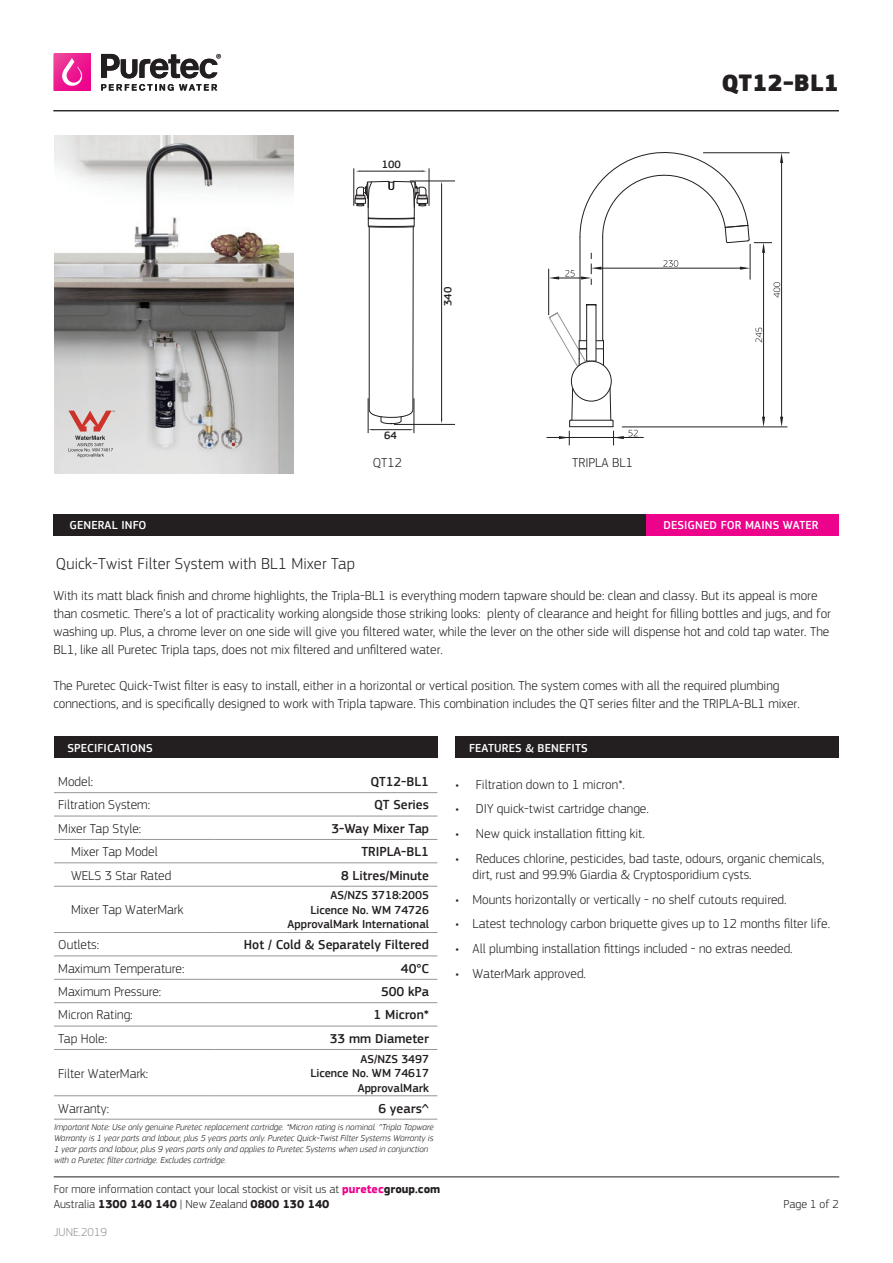
<style>
.page{position:relative;width:893px;height:1263px;background:#fff}
.page>*{position:absolute;margin:0;border:0;box-sizing:border-box;transform-origin:0 0}
.t1{font:900 24.45px "PF Square Sans Pro";letter-spacing:.01em;color:#231f20}
.t2{font:16.5px "PF Square Sans Pro Light V1";letter-spacing:.01em;color:#231f20}
.spec1{font:13.5px/18px "PF Square Sans Pro Light V1";color:#231f20}
.spec2{font:500 13.5px "PF Square Sans Pro";color:#231f20}
.t3{font:12px/14.4px "PF Square Sans Pro Light V1";color:#231f20}
.spec2-2{font:500 12px/14.4px "PF Square Sans Pro";color:#231f20;text-align:right}
.t4{font:500 12px "PF Square Sans Pro";letter-spacing:.01em;color:#fff}
.t5{font:12px "PF Square Sans Pro Light V1";color:#939598}
.t6{font:500 11.1px "PF Square Sans Pro";color:#231f20}
.t7{font:italic 300 9px/10.8px "PF Square Sans Pro";color:#231f20}
.s1{font-family:"PF Square Sans Pro";font-weight:700;color:#ed028c}
.s2{font-family:"PF Square Sans Pro";font-weight:700}
</style>
<div class="page">
<hr style="left:54px;top:1176px;width:785px;height:1px;background:#231f20">
<svg style="left:90px;top:54px;width:1px;height:37px"></svg>
<svg style="left:53px;top:54px;width:37px;height:37px"></svg>
<svg style="left:101px;top:54px;width:120px;height:37px"></svg>
<hr style="left:53px;top:110px;width:786px;height:1px;background:#231f20">
<div style="left:53px;top:514px;width:784px;height:21px;background:#231f20"></div>
<div style="left:647px;top:514px;width:192px;height:21px;background:#ed028c"></div>
<hr style="left:368px;top:398px;width:1px;height:35px;background:#211e1e">
<hr style="left:414px;top:398px;width:1px;height:35px;background:#211e1e">
<hr style="left:354px;top:168px;width:1px;height:38px;background:#211e1e">
<hr style="left:429px;top:168px;width:1px;height:38px;background:#211e1e">
<hr style="left:410px;top:181px;width:45px;height:1px;background:#211e1e">
<hr style="left:394px;top:424px;width:61px;height:1px;background:#211e1e">
<hr style="left:360px;top:171px;width:63px;height:1px;background:#231f20">
<svg style="left:354px;top:181px;width:74px;height:249px"></svg>
<hr style="left:441px;top:186px;width:1px;height:234px;background:#231f20">
<img style="left:54px;top:135px;width:240px;height:339px">
<div style="left:455px;top:737px;width:384px;height:21px;background:#231f20"></div>
<div style="left:54px;top:737px;width:383px;height:21px;background:#231f20"></div>
<hr style="left:54px;top:792px;width:161px;height:1px;background:#939598">
<hr style="left:215px;top:792px;width:222px;height:1px;background:#939598">
<hr style="left:54px;top:816px;width:161px;height:1px;background:#939598">
<hr style="left:215px;top:816px;width:222px;height:1px;background:#939598">
<hr style="left:54px;top:839px;width:161px;height:1px;background:#939598">
<hr style="left:215px;top:839px;width:222px;height:1px;background:#939598">
<hr style="left:54px;top:862px;width:161px;height:1px;background:#939598">
<hr style="left:215px;top:862px;width:222px;height:1px;background:#939598">
<hr style="left:54px;top:886px;width:161px;height:1px;background:#939598">
<hr style="left:215px;top:886px;width:222px;height:1px;background:#939598">
<hr style="left:54px;top:932px;width:161px;height:1px;background:#939598">
<hr style="left:215px;top:932px;width:222px;height:1px;background:#939598">
<hr style="left:54px;top:956px;width:161px;height:1px;background:#939598">
<hr style="left:215px;top:956px;width:222px;height:1px;background:#939598">
<hr style="left:54px;top:979px;width:161px;height:1px;background:#939598">
<hr style="left:215px;top:979px;width:222px;height:1px;background:#939598">
<hr style="left:54px;top:1002px;width:161px;height:1px;background:#939598">
<hr style="left:215px;top:1002px;width:222px;height:1px;background:#939598">
<hr style="left:54px;top:1026px;width:161px;height:1px;background:#939598">
<hr style="left:215px;top:1026px;width:222px;height:1px;background:#939598">
<hr style="left:54px;top:1049px;width:161px;height:1px;background:#939598">
<hr style="left:215px;top:1049px;width:222px;height:1px;background:#939598">
<hr style="left:54px;top:1095px;width:161px;height:1px;background:#939598">
<hr style="left:215px;top:1095px;width:222px;height:1px;background:#939598">
<hr style="left:54px;top:1119px;width:161px;height:1px;background:#939598">
<hr style="left:215px;top:1119px;width:222px;height:1px;background:#939598">
<svg style="left:68px;top:411px;width:47px;height:46px;background:#cdb4b2"></svg>
<hr style="left:547px;top:437px;width:97px;height:1px;background:#231f20">
<hr style="left:763px;top:250px;width:1px;height:169px;background:#231f20">
<hr style="left:554px;top:278px;width:31px;height:1px;background:#231f20">
<hr style="left:548px;top:269px;width:1px;height:46px;background:#231f20">
<hr style="left:781px;top:162px;width:1px;height:257px;background:#231f20">
<hr style="left:703px;top:152px;width:86px;height:1px;background:#231f20">
<hr style="left:622px;top:427px;width:165px;height:1px;background:#231f20">
<svg style="left:762px;top:417px;width:3px;height:10px"></svg>
<svg style="left:549px;top:276px;width:10px;height:4px"></svg>
<svg style="left:780px;top:417px;width:3px;height:10px"></svg>
<div style="left:571px;top:361px;width:41px;height:41px;border:1px solid #231f20;border-radius:50%"></div>
<hr style="left:579px;top:237px;width:1px;height:104px;background:#231f20">
<hr style="left:602px;top:237px;width:1px;height:104px;background:#231f20">
<hr style="left:570px;top:426px;width:43px;height:1px;background:#231f20">
<svg style="left:559px;top:387px;width:14px;height:58px"></svg>
<hr style="left:570px;top:420px;width:42px;height:1px;background:#231f20">
<svg style="left:548px;top:304px;width:56px;height:66px"></svg>
<svg style="left:609px;top:387px;width:29px;height:58px"></svg>
<svg style="left:755px;top:328px;width:7px;height:14px"></svg>
<svg style="left:565px;top:152px;width:218px;height:146px"></svg>
<p class="t6" style="left:382px;top:157px;width:21px">100</p>
<p class="t6" style="left:441px;top:306px;width:21px;rotate:-90deg">340</p>
<p class="t6" style="left:384px;top:429px;width:14px">64</p>
<p class="spec1" style="left:373px;top:454px;width:31px">QT12</p>
<p class="spec1" style="left:572px;top:454px;width:62px">TRIPLA BL1</p>
<p class="t1" style="left:722px;top:67px;width:119px">QT12-BL1</p>
<p class="t4" style="left:69px;top:518px;width:79px">GENERAL INFO</p>
<p class="t4" style="left:663px;top:518px;width:157px">DESIGNED FOR MAINS WATER</p>
<p class="t2" style="left:56px;top:554px;width:300px">Quick-Twist Filter System with BL1 Mixer Tap</p>
<p class="spec1" style="left:53px;top:586px;width:779px">With its matt black finish and chrome highlights, the Tripla-BL1 is everything modern tapware should be: clean and classy. But its appeal is more than cosmetic. There’s a lot of practicality working alongside those striking looks: plenty of clearance and height for filling bottles and jugs, and for washing up. Plus, a chrome lever on one side will give you filtered water, while the lever on the other side will dispense hot and cold tap water. The BL1, like all Puretec Tripla taps, does not mix filtered and unfiltered water.</p>
<p class="spec1" style="left:53px;top:676px;width:748px">The Puretec Quick-Twist filter is easy to install, either in a horizontal or vertical position. The system comes with all the required plumbing connections, and is specifically designed to work with Tripla tapware. This combination includes the QT series filter and the TRIPLA-BL1 mixer.</p>
<p class="t4" style="left:68px;top:741px;width:87px">SPECIFICATIONS</p>
<p class="spec1" style="left:58px;top:772px;width:36px">Model:</p>
<p class="spec2" style="left:370px;top:774px;width:60px">QT12-BL1</p>
<p class="spec1" style="left:58px;top:796px;width:93px">Filtration System:</p>
<p class="spec2" style="left:374px;top:797px;width:56px">QT Series</p>
<p class="spec1" style="left:58px;top:819px;width:85px">Mixer Tap Style:</p>
<p class="spec2" style="left:331px;top:820px;width:99px">3-Way Mixer Tap</p>
<p class="spec1" style="left:71px;top:843px;width:88px">Mixer Tap Model</p>
<p class="spec2" style="left:361px;top:844px;width:69px">TRIPLA-BL1</p>
<p class="spec1" style="left:71px;top:866px;width:102px">WELS 3 Star Rated</p>
<p class="spec2" style="left:341px;top:867px;width:89px">8 Litres/Minute</p>
<p class="spec1" style="left:71px;top:901px;width:114px">Mixer Tap WaterMark</p>
<p class="spec2-2" style="left:330px;top:888px;width:100px">AS/NZS 3718:2005</p>
<p class="spec2-2" style="left:310px;top:903px;width:120px">Licence No. WM 74726</p>
<p class="spec2-2" style="left:288px;top:917px;width:143px">ApprovalMark International</p>
<p class="spec1" style="left:58px;top:936px;width:42px">Outlets:</p>
<p class="spec2" style="left:244px;top:937px;width:187px">Hot / Cold &amp; Separately Filtered</p>
<p class="spec1" style="left:58px;top:959px;width:128px">Maximum Temperature:</p>
<p class="spec2" style="left:401px;top:960px;width:30px">40°C</p>
<p class="spec1" style="left:58px;top:982px;width:105px">Maximum Pressure:</p>
<p class="spec2" style="left:381px;top:984px;width:49px">500 kPa</p>
<p class="spec1" style="left:58px;top:1006px;width:76px">Micron Rating:</p>
<p class="spec2" style="left:374px;top:1007px;width:57px">1 Micron*</p>
<p class="spec1" style="left:58px;top:1029px;width:50px">Tap Hole:</p>
<p class="spec2" style="left:330px;top:1030px;width:101px">33 mm Diameter</p>
<p class="spec1" style="left:58px;top:1064px;width:92px">Filter WaterMark:</p>
<p class="spec2-2" style="left:310px;top:1052px;width:120px">AS/NZS 3497<br>Licence No. WM 74617<br>ApprovalMark</p>
<p class="spec1" style="left:58px;top:1099px;width:52px">Warranty:</p>
<p class="spec2" style="left:378px;top:1100px;width:52px">6 years^</p>
<p class="t7" style="left:54px;top:1122px;width:381px">Important Note: Use only genuine Puretec replacement cartridge. *Micron rating is nominal. ^Tripla Tapware Warranty is 1 year parts and labour, plus 5 years parts only. Puretec Quick-Twist Filter Systems Warranty is 1 year parts and labour, plus 9 years parts only and applies to Puretec Systems when used in conjunction with a Puretec filter cartridge. Excludes cartridge.</p>
<p class="t3" style="left:54px;top:1182px;width:388px">For more information contact your local stockist or visit us at <span class="s1">puretec</span><span class="s2">group.com<br></span>Australia <span class="s2">1300 140 140</span> | New Zealand <span class="s2">0800 130 140</span></p>
<p class="t5" style="left:54px;top:1225px;width:55px">JUNE.2019</p>
<p class="t4" style="left:469px;top:741px;width:120px">FEATURES &amp; BENEFITS</p>
<p class="spec1" style="left:455px;top:775px;width:171px">• Filtration down to 1 micron*.</p>
<p class="spec1" style="left:455px;top:800px;width:195px">• DIY quick-twist cartridge change.</p>
<p class="spec1" style="left:455px;top:824px;width:191px">• New quick installation fitting kit.</p>
<p class="spec1" style="left:472px;top:850px;width:353px;line-height:16.2px;text-indent:-17px">• Reduces chlorine, pesticides, bad taste, odours, organic chemicals, dirt, rust and 99.9% Giardia &amp; Cryptosporidium cysts.</p>
<p class="spec1" style="left:455px;top:890px;width:333px">• Mounts horizontally or vertically - no shelf cutouts required.</p>
<p class="spec1" style="left:455px;top:915px;width:376px">• Latest technology carbon briquette gives up to 12 months filter life.</p>
<p class="spec1" style="left:455px;top:939px;width:339px">• All plumbing installation fittings included - no extras needed.</p>
<p class="spec1" style="left:455px;top:964px;width:132px">• WaterMark approved.</p>
<p class="t3" style="left:784px;top:1196px;width:57px">Page 1 of 2</p>
</div>
